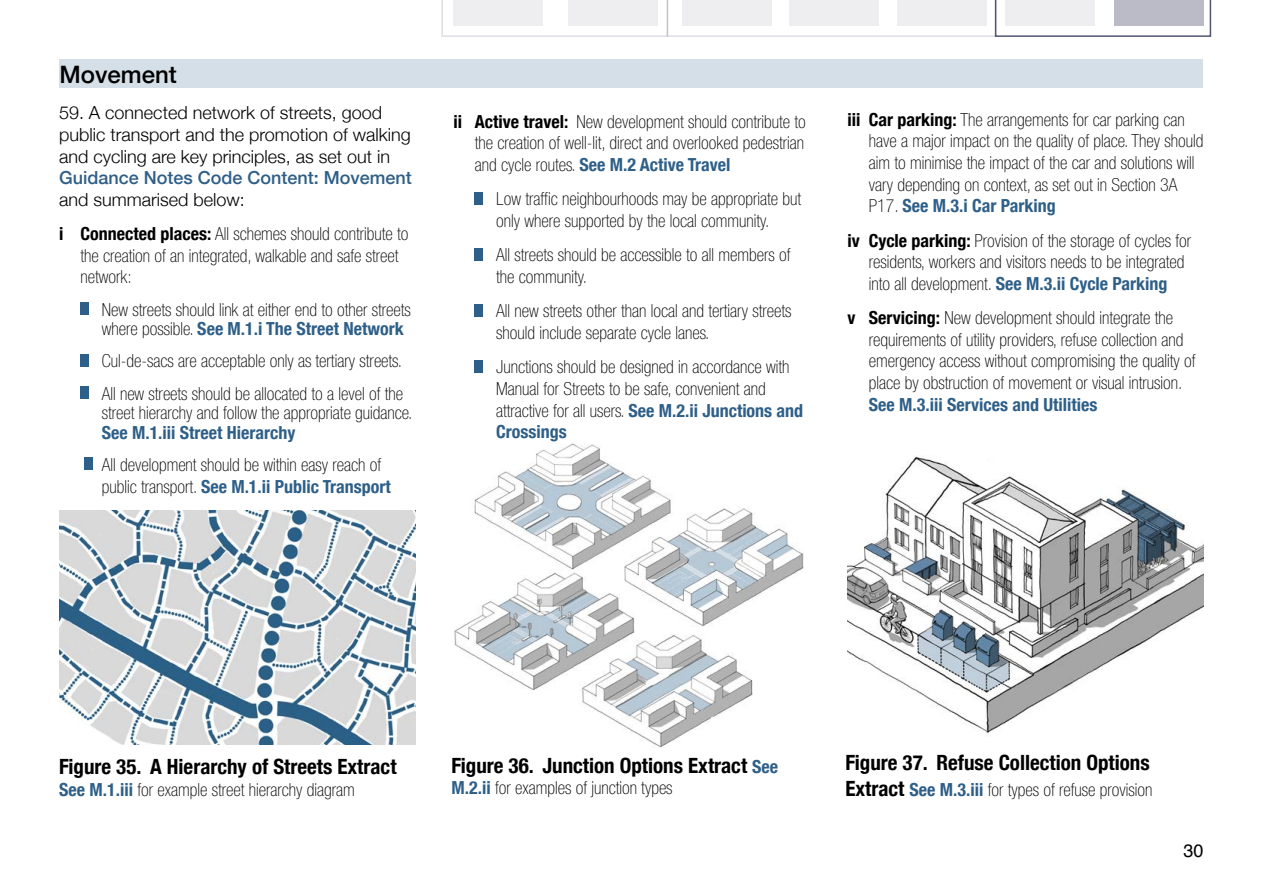
<style>
.page{position:relative;width:1263px;height:893px;background:#fff}
.page>*{position:absolute;margin:0;border:0;box-sizing:border-box;transform-origin:0 0}
.t1{font:500 24px "Helvetica Neue";color:#000}
.t2{font:700 condensed 21px "Helvetica Neue";color:#000}
.t3{font:100 condensed 18px/21.6px "Helvetica Neue LT Std";color:#000}
.t4{font:300 18px/21.6px "Helvetica Neue";color:#000}
.t5{font:700 condensed 18px "Helvetica Neue";color:#2e5f88}
.t6{font:500 18px "Helvetica Neue";color:#2e5f88}
.t7{font:18px "Helvetica";color:#000}
.t8{font:700 condensed 18px "Helvetica Neue";color:#000}
.s1{font-family:"Helvetica Neue";font-weight:700}
.s2{font-family:"Helvetica Neue";font-weight:700;color:#2e5f88}
.s3{font-family:"Helvetica Neue LT Std";font-weight:100;color:#000}
.s4{font-size:18px;color:#2e5f88}
.s5{font-family:"Helvetica Neue";font-weight:700;font-size:21px}
</style>
<div class="page">
<div style="left:85px;top:458px;width:8px;height:12px;background:#2e5f88"></div>
<div style="left:80px;top:386px;width:8px;height:13px;background:#2e5f88"></div>
<div style="left:80px;top:354px;width:8px;height:12px;background:#2e5f88"></div>
<div style="left:80px;top:302px;width:8px;height:13px;background:#2e5f88"></div>
<div style="left:475px;top:360px;width:8px;height:12px;background:#2e5f88"></div>
<div style="left:475px;top:304px;width:8px;height:12px;background:#2e5f88"></div>
<div style="left:475px;top:248px;width:8px;height:12px;background:#2e5f88"></div>
<div style="left:475px;top:192px;width:8px;height:12px;background:#2e5f88"></div>
<div style="left:60px;top:60px;width:1143px;height:28px;background:#d5dfe7"></div>
<svg style="left:441px;top:0;width:770px;height:37px"></svg>
<img style="left:60px;top:510px;width:355px;height:235px">
<img style="left:659px;top:508px;width:145px;height:119px">
<img style="left:474px;top:443px;width:205px;height:134px">
<img style="left:454px;top:558px;width:205px;height:132px">
<img style="left:573px;top:628px;width:180px;height:120px">
<img style="left:848px;top:456px;width:355px;height:277px">
<p class="t1" style="left:60px;top:55px;width:119px">Movement</p>
<p class="t4" style="left:59px;top:101px;width:353px">59. A connected network of streets, good public transport and the promotion of walking and cycling are key principles, as set out in</p>
<p class="t6" style="left:59px;top:163px;width:354px">Guidance Notes Code Content: Movement</p>
<p class="t4" style="left:59px;top:187px;width:187px">and summarised below:</p>
<p class="t3" style="left:80px;top:223px;width:330px"><span class="s1">Connected places:</span> All schemes should contribute to the creation of an integrated, walkable and safe street network:</p>
<p class="t3" style="left:102px;top:299px;width:311px;line-height:19.5px">New streets should link at either end to other streets where possible. <span class="s2">See M.1.i The Street Network</span></p>
<p class="t3" style="left:102px;top:350px;width:302px">Cul-de-sacs are acceptable only as tertiary streets.</p>
<p class="t3" style="left:102px;top:383px;width:312px;line-height:19.5px">All new streets should be allocated to a level of the street hierarchy and follow the appropriate guidance.</p>
<p class="t5" style="left:102px;top:421px;width:195px">See M.1.iii Street Hierarchy</p>
<p class="t3" style="left:102px;top:454px;width:281px">All development should be within easy reach of</p>
<p class="t5" style="left:102px;top:475px;width:291px"><span class="s3">public transport.</span> See M.1.ii Public Transport</p>
<p class="t8" style="left:59px;top:223px;width:6px">i</p>
<p class="t3" style="left:475px;top:111px;width:332px;text-align:justify;text-indent:-21px"><span class="s1">ii Active travel:</span> New development should contribute to the creation of well-lit, direct and overlooked pedestrian and cycle routes. <span class="s2">See M.2 Active Travel</span></p>
<p class="t3" style="left:496px;top:188px;width:306px">Low traffc neighbourhoods may be appropriate but</p>
<p class="t3" style="left:496px;top:210px;width:275px">only where supported by the local community.</p>
<p class="t3" style="left:496px;top:244px;width:296px">All streets should be accessible to all members of the community.</p>
<p class="t3" style="left:496px;top:300px;width:297px">All new streets other than local and tertiary streets</p>
<p class="t3" style="left:496px;top:322px;width:215px">should include separate cycle lanes.</p>
<p class="t3" style="left:496px;top:356px;width:309px">Junctions should be designed in accordance with<br>Manual for Streets to be safe, convenient and attractive for all users. <span class="s2">See M.2.ii Junctions and</span></p>
<p class="t5" style="left:496px;top:421px;width:72px">Crossings</p>
<p class="t3" style="left:869px;top:108px;width:336px;text-indent:-21px"><span class="s1">iii Car parking:</span> The arrangements for car parking can have a major impact on the quality of place. They should aim to minimise the impact of the car and solutions will vary depending on context, as set out in Section 3A P17. <span class="s2">See M.3.i Car Parking</span></p>
<p class="t3" style="left:869px;top:229px;width:324px;text-indent:-21px"><span class="s1">iv Cycle parking:</span> Provision of the storage of cycles for residents, workers and visitors needs to be integrated into all development. <span class="s2">See M.3.ii Cycle Parking</span></p>
<p class="t3" style="left:869px;top:307px;width:328px;text-indent:-21px"><span class="s1">v Servicing:</span> New development should integrate the requirements of utility providers, refuse collection and emergency access without compromising the quality of place by obstruction of movement or visual intrusion.<br><span class="s2">See M.3.iii Services and Utilities</span></p>
<p class="t2" style="left:59px;top:754px;width:339px">Figure 35. A Hierarchy of Streets Extract</p>
<p class="t3" style="left:59px;top:778px;width:297px"><span class="s2">See M.1.iii</span> for example street hierarchy diagram</p>
<p class="t2" style="left:451px;top:753px;width:328px">Figure 36. Junction Options Extract <span class="s4">See</span></p>
<p class="t3" style="left:451px;top:777px;width:223px"><span class="s2">M.2.ii</span> for examples of junction types</p>
<p class="t2" style="left:845px;top:750px;width:306px">Figure 37. Refuse Collection Options</p>
<p class="t3" style="left:845px;top:778px;width:308px"><span class="s5">Extract</span> <span class="s2">See M.3.iii</span> for types of refuse provision</p>
<p class="t7" style="left:1183px;top:837px;width:22px">30</p>
</div>
